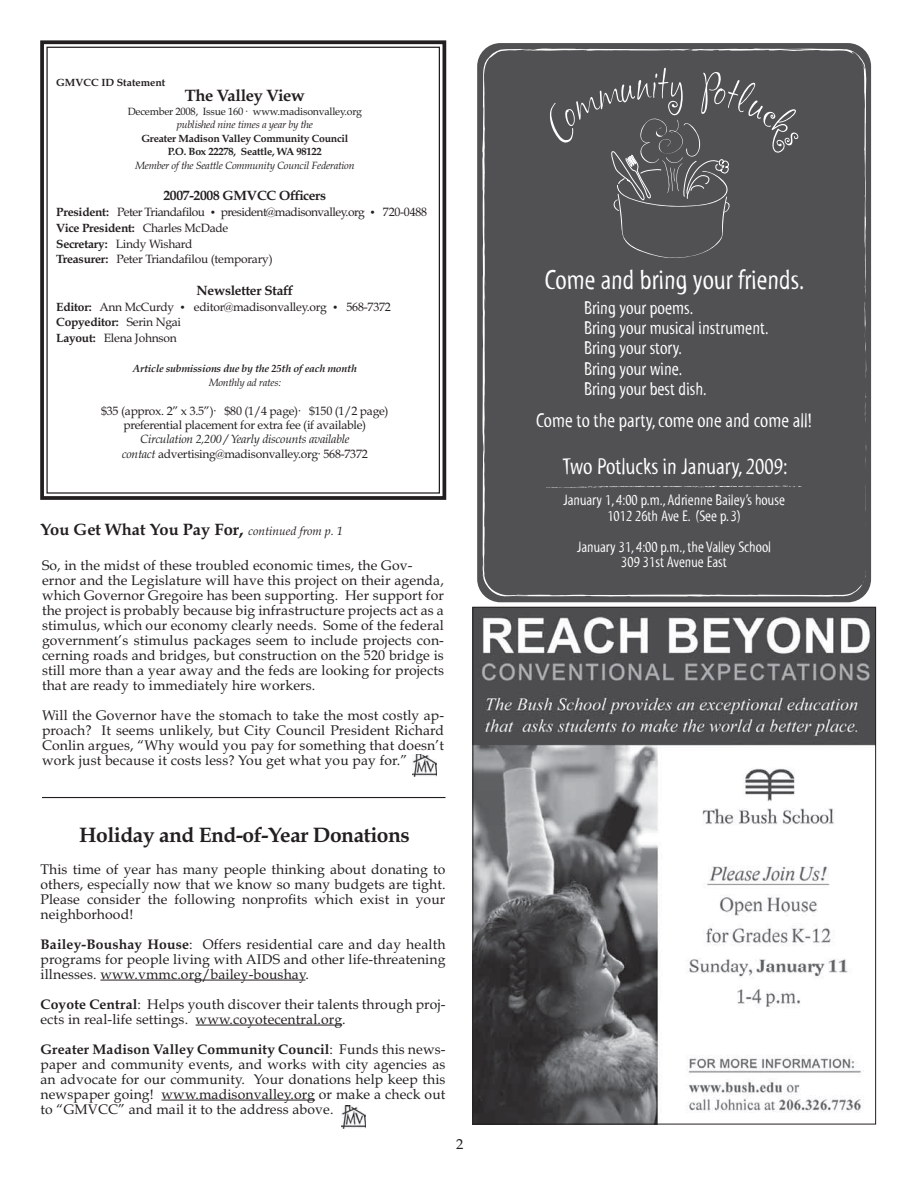
<style>
.page{position:relative;width:918px;height:1188px;background:#fff}
.page>*{position:absolute;margin:0;border:0;box-sizing:border-box;transform-origin:0 0}
.t1{font:27.9px "Myriad Std Tilt";color:#fff}
.t2{font:23.25px "Myriad Std Tilt";color:#fff}
.t3{font:700 21px "Book Antiqua";letter-spacing:-.02em;color:#231f20}
.t4{font:20.25px "Myriad Std Tilt";color:#fff}
.t5{font:18.6px/20.2px "Myriad Std Tilt";color:#fff}
.t6{font:700 16.5px "Book Antiqua";color:#231f20}
.t7{font:700 16.5px "Book Antiqua";letter-spacing:-.02em;color:#231f20}
.t8{font:15.6px/15.6px "Myriad Std Tilt";color:#fff;text-align:center}
.t9{font:14.25px "Book Antiqua";color:#231f20}
.t10{font:13.95px/15px "Book Antiqua";letter-spacing:.01em;color:#231f20;text-align:justify}
.t11{font:700 13.5px "Book Antiqua";letter-spacing:-.02em;color:#231f20}
.t12{font:12px/15.8px "Book Antiqua";letter-spacing:-.02em;color:#231f20}
.t13{font:italic 12px/14.2px "Book Antiqua";letter-spacing:-.02em;color:#231f20;text-align:center}
.t14{font:12px "Book Antiqua";letter-spacing:-.04em;color:#231f20}
.t15{font:italic 10.5px "Book Antiqua";letter-spacing:-.02em;color:#231f20}
.t16{font:700 10.5px/13.5px "Book Antiqua";letter-spacing:-.02em;color:#231f20;text-align:center}
.t17{font:10.5px "Book Antiqua";letter-spacing:-.02em;color:#231f20}
.t18{font:italic 700 10.5px "Book Antiqua";letter-spacing:-.02em;color:#231f20}
.t19{font:700 10.5px "Book Antiqua";color:#231f20}
.s1{font-weight:700}
.s2{font-style:normal}
.s3{font-size:18px}
.s4{font-weight:400;font-style:italic;font-size:12px}
</style>
<div class="page">
<svg style="left:40px;top:40px;width:407px;height:460px"></svg>
<img style="left:412px;top:754px;width:24px;height:22px">
<img style="left:341px;top:1106px;width:24px;height:22px">
<hr style="left:42px;top:797px;width:404px;height:1px;background:#231f20">
<hr style="left:100px;top:980px;width:205px;height:1px;background:#231f20">
<hr style="left:196px;top:1025px;width:146px;height:1px;background:#231f20">
<hr style="left:162px;top:1100px;width:153px;height:1px;background:#231f20">
<img style="left:475px;top:609px;width:399px;height:513px">
<div style="left:477px;top:43px;width:394px;height:559px;background:#515153;border-radius:23px"></div>
<svg style="left:482px;top:48px;width:386px;height:550px"></svg>
<svg style="left:518px;top:50px;width:14px;height:1px"></svg>
<svg style="left:865px;top:226px;width:2px;height:198px"></svg>
<svg style="left:864px;top:139px;width:3px;height:44px"></svg>
<svg style="left:859px;top:58px;width:5px;height:11px"></svg>
<svg style="left:754px;top:48px;width:16px;height:4px"></svg>
<svg style="left:860px;top:568px;width:7px;height:21px"></svg>
<svg style="left:550px;top:68px;width:249px;height:190px"></svg>
<svg style="left:546px;top:486px;width:257px;height:3px"></svg>
<svg style="left:211px;top:211px;width:4px;height:3px"></svg>
<p class="t19" style="left:56px;top:78px;width:111px">GMVCC ID Statement</p>
<p class="t7" style="left:185px;top:89px;width:122px">The Valley View</p>
<p class="t17" style="left:128px;top:107px;width:236px">December 2008, Issue 160 · www.madisonvalley.org</p>
<p class="t15" style="left:177px;top:121px;width:138px">published nine times a year by the</p>
<p class="t16" style="left:141px;top:133px;width:209px">Greater Madison Valley Community Council<br>P.O. Box 22278, Seattle, WA 98122</p>
<p class="t15" style="left:135px;top:161px;width:221px">Member of the Seattle Community Council Federation</p>
<p class="t11" style="left:163px;top:191px;width:164px">2007-2008 GMVCC Officers</p>
<p class="t14" style="left:56px;top:207px;width:150px"><span class="s1">President:</span> Peter Triandafilou</p>
<p class="t14" style="left:221px;top:207px;width:146px">president@madisonvalley.org</p>
<p class="t12" style="left:383px;top:205px;width:46px">720-0488</p>
<p class="t12" style="left:56px;top:221px;width:218px"><span class="s1">Vice President:</span> Charles McDade<br><span class="s1">Secretary:</span> Lindy Wishard<br><span class="s1">Treasurer:</span> Peter Triandafilou (temporary)</p>
<p class="t11" style="left:197px;top:285px;width:98px">Newsletter Staff</p>
<p class="t12" style="left:56px;top:300px;width:120px"><span class="s1">Editor:</span> Ann McCurdy</p>
<p class="t12" style="left:194px;top:300px;width:134px">editor@madisonvalley.org</p>
<p class="t12" style="left:347px;top:300px;width:46px">568-7372</p>
<p class="t12" style="left:56px;top:316px;width:126px"><span class="s1">Copyeditor:</span> Serin Ngai<br><span class="s1">Layout:</span> Elena Johnson</p>
<p class="t18" style="left:133px;top:362px;width:226px">Article submissions due by the 25th of each month</p>
<p class="t15" style="left:209px;top:379px;width:74px">Monthly ad rates:</p>
<p class="t12" style="left:101px;top:405px;width:289px;line-height:14.2px;text-align:center">$35 (approx. 2” x 3.5”)· $80 (1/4 page)· $150 (1/2 page) preferential placement for extra fee (if available)</p>
<p class="t13" style="left:122px;top:434px;width:247px">Circulation 2,200 / Yearly discounts available<br>contact <span class="s2">advertising@madisonvalley.org· 568-7372</span></p>
<p class="t6" style="left:41px;top:523px;width:304px">You Get What You Pay For<span class="s3">,</span> <span class="s4">continued from p. 1</span></p>
<p class="t10" style="left:42px;top:559px;width:403px;text-align:left">So, in the midst of these troubled economic times, the Gov&shy;ernor and the Legislature will have this project on their agenda, which Governor Gregoire has been supporting. Her support for the project is probably because big infrastructure projects act as a stimulus, which our economy clearly needs. Some of the federal government’s stimulus packages seem to include projects con&shy;cerning roads and bridges, but construction on the 520 bridge is still more than a year away and the feds are looking for projects that are ready to immediately hire workers.</p>
<p class="t10" style="left:42px;top:709px;width:404px">Will the Governor have the stomach to take the most costly ap&shy;proach? It seems unlikely, but City Council President Richard Conlin argues, “Why would you pay for something that doesn’t work just because it costs less? You get what you pay for.”</p>
<h3 class="t3" style="left:79px;top:827px;width:332px">Holiday and End-of-Year Donations</h3>
<p class="t10" style="left:41px;top:863px;width:407px">This time of year has many people thinking about donating to others, especially now that we know so many budgets are tight.<br>Please consider the following nonprofits which exist in your neighborhood!</p>
<p class="t10" style="left:41px;top:938px;width:407px"><span class="s1">Bailey-Boushay House</span>: Offers residential care and day health programs for people living with AIDS and other life-threatening illnesses. www.vmmc.org/bailey-boushay.</p>
<p class="t10" style="left:41px;top:998px;width:406px"><span class="s1">Coyote Central</span>: Helps youth discover their talents through proj&shy;ects in real-life settings. www.coyotecentral.org.</p>
<p class="t10" style="left:41px;top:1043px;width:407px"><span class="s1">Greater Madison Valley Community Council</span>: Funds this news&shy;paper and community events, and works with city agencies as an advocate for our community. Your donations help keep this newspaper going! www.madisonvalley.org or make a check out to “GMVCC” and mail it to the address above.</p>
<p class="t9" style="left:456px;top:1139px;width:9px">2</p>
<h1 class="t1" style="left:545px;top:269px;width:261px">Come and bring your friends.</h1>
<h3 class="t5" style="left:584px;top:299px;width:186px">Bring your poems.<br>Bring your musical instrument.<br>Bring your story.<br>Bring your wine.<br>Bring your best dish.</h3>
<h3 class="t4" style="left:536px;top:412px;width:277px">Come to the party, come one and come all!</h3>
<h2 class="t2" style="left:563px;top:457px;width:226px">Two Potlucks in January, 2009:</h2>
<p class="t8" style="left:563px;top:493px;width:223px">January 1, 4:00 p.m., Adrienne Bailey’s house<br>1012 26th Ave E. (See p. 3)</p>
<p class="t8" style="left:577px;top:540px;width:196px">January 31, 4:00 p.m., the Valley School<br>309 31st Avenue East</p>
</div>
